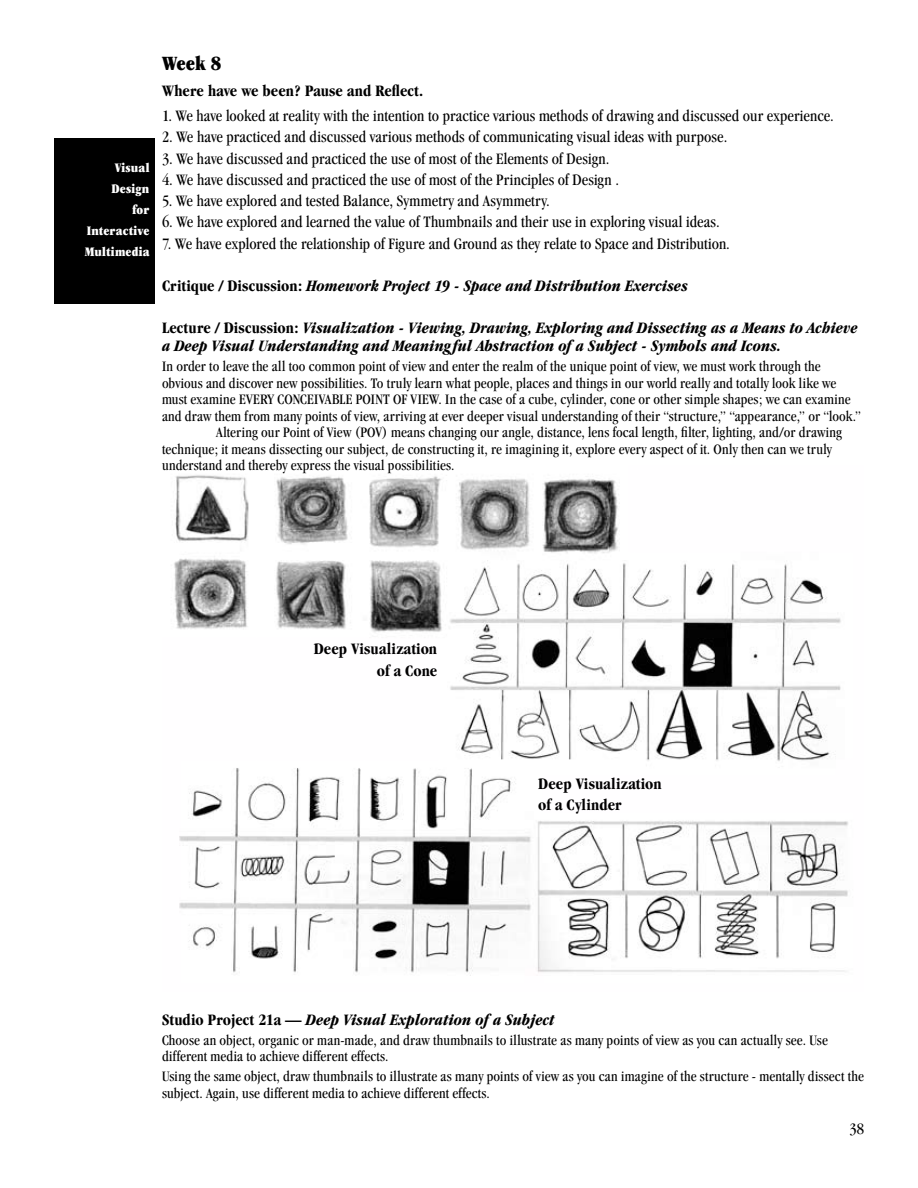
<style>
.page{position:relative;width:918px;height:1188px;background:#fff}
.page>*{position:absolute;margin:0;border:0;box-sizing:border-box;transform-origin:0 0}
.t1{font:ultra-condensed 21px "Garamond";color:#000}
.t2{font:condensed 16.5px "Garamond";letter-spacing:.01em;color:#000}
.t3{font:italic 700 condensed 16.5px/18px "Garamond";color:#000}
.t4{font:700 condensed 16.5px/21.3px "Garamond";letter-spacing:.005em;color:#000;text-align:right}
.t5{font:condensed 15px/16.5px "Garamond";letter-spacing:.015em;color:#000}
.t6{font:ultra-condensed 13.5px/21px "Garamond";letter-spacing:.015em;color:#fff;text-align:right}
.s1{font-style:normal}
</style>
<div class="page">
<div style="left:54px;top:139px;width:100px;height:165px;background:#000"></div>
<img style="left:174px;top:475px;width:674px;height:501px">
<p class="t6" style="left:85px;top:157px;width:66px">Visual<br>Design<br>for<br>Interactive<br>Multimedia</p>
<h1 class="t1" style="left:162px;top:51px;width:61px">Week 8</h1>
<p class="t4" style="left:162px;top:80px;width:263px">Where have we been? Pause and Reflect.</p>
<p class="t2" style="left:162px;top:107px;width:673px">1. We have looked at reality with the intention to practice various methods of drawing and discussed our experience.</p>
<p class="t2" style="left:162px;top:128px;width:567px">2. We have practiced and discussed various methods of communicating visual ideas with purpose.</p>
<p class="t2" style="left:162px;top:149px;width:449px">3. We have discussed and practiced the use of most of the Elements of Design.</p>
<p class="t2" style="left:162px;top:170px;width:459px">4. We have discussed and practiced the use of most of the Principles of Design .</p>
<p class="t2" style="left:162px;top:192px;width:389px">5. We have explored and tested Balance, Symmetry and Asymmetry.</p>
<p class="t2" style="left:162px;top:213px;width:559px">6. We have explored and learned the value of Thumbnails and their use in exploring visual ideas.</p>
<p class="t2" style="left:162px;top:234px;width:569px">7. We have explored the relationship of Figure and Ground as they relate to Space and Distribution.</p>
<p class="t3" style="left:162px;top:277px;width:527px"><span class="s1">Critique / Discussion:</span> Homework Project 19 - Space and Distribution Exercises</p>
<p class="t3" style="left:162px;top:319px;width:697px"><span class="s1">Lecture / Discussion:</span> Visualization - Viewing, Drawing, Exploring and Dissecting as a Means to Achieve a Deep Visual Understanding and Meaningful Abstraction of a Subject - Symbols and Icons.</p>
<p class="t5" style="left:162px;top:358px;width:660px">In order to leave the all too common point of view and enter the realm of the unique point of view, we must work through the</p>
<p class="t5" style="left:162px;top:375px;width:676px">obvious and discover new possibilities. To truly learn what people, places and things in our world really and totally look like we</p>
<p class="t5" style="left:162px;top:391px;width:690px">must examine EVERY CONCEIVABLE POINT OF VIEW. In the case of a cube, cylinder, cone or other simple shapes; we can examine</p>
<p class="t5" style="left:162px;top:408px;width:701px">and draw them from many points of view, arriving at ever deeper visual understanding of their “structure,” “appearance,” or “look.”</p>
<p class="t5" style="left:216px;top:424px;width:628px">Altering our Point of View (POV) means changing our angle, distance, lens focal length, filter, lighting, and/or drawing</p>
<p class="t5" style="left:162px;top:441px;width:671px">technique; it means dissecting our subject, de constructing it, re imagining it, explore every aspect of it. Only then can we truly</p>
<p class="t5" style="left:162px;top:457px;width:294px">understand and thereby express the visual possibilities.</p>
<p class="t4" style="left:314px;top:638px;width:125px">Deep Visualization of a Cone</p>
<p class="t4" style="left:538px;top:773px;width:125px;text-align:left">Deep Visualization of a Cylinder</p>
<p class="t3" style="left:162px;top:1011px;width:394px"><span class="s1">Studio Project 21a —</span> Deep Visual Exploration of a Subject</p>
<p class="t5" style="left:162px;top:1032px;width:667px">Choose an object, organic or man-made, and draw thumbnails to illustrate as many points of view as you can actually see. Use different media to achieve different effects.</p>
<p class="t5" style="left:162px;top:1068px;width:703px">Using the same object, draw thumbnails to illustrate as many points of view as you can imagine of the structure - mentally dissect the subject. Again, use different media to achieve different effects.</p>
<p class="t2" style="left:849px;top:1120px;width:16px">38</p>
</div>
